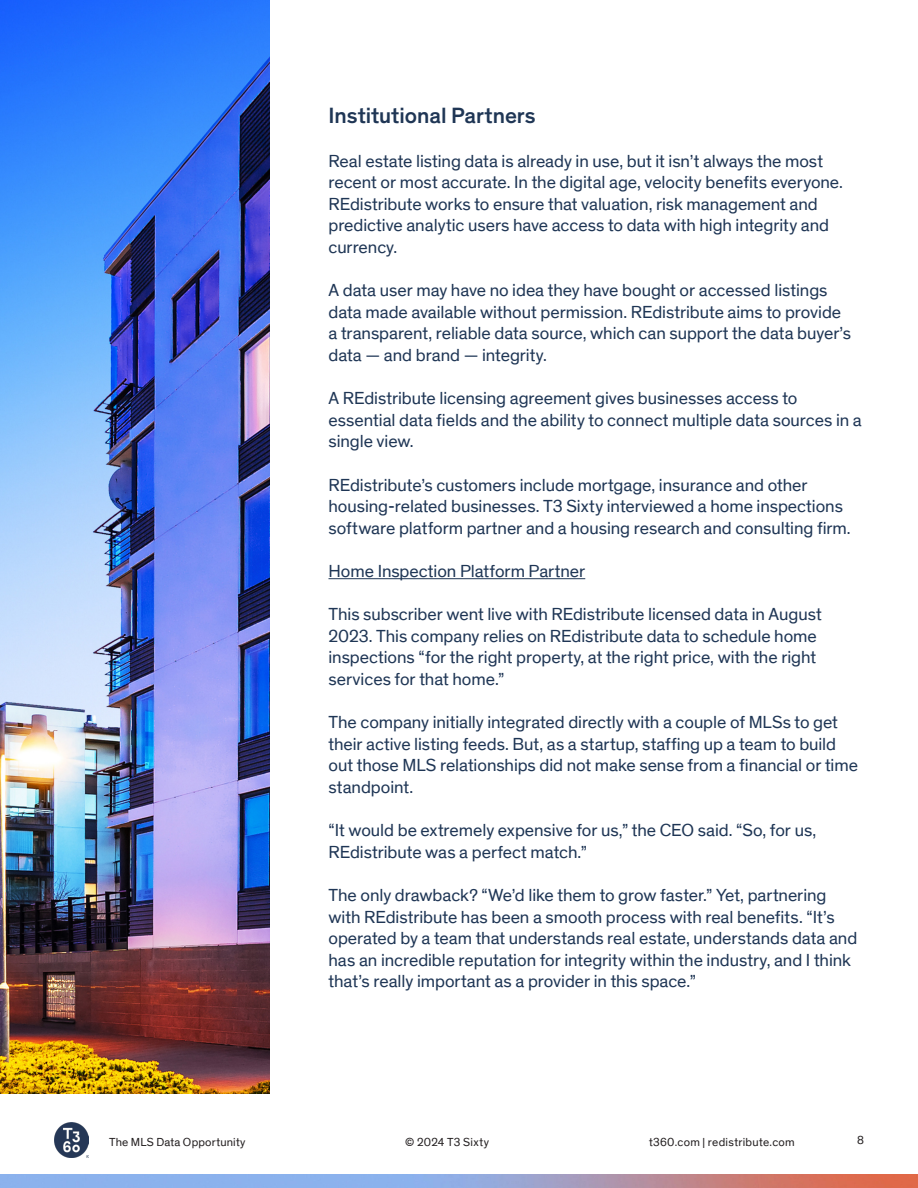
<style>
.page{position:relative;width:918px;height:1188px;background:#fff}
.page>*{position:absolute;margin:0;border:0;box-sizing:border-box;transform-origin:0 0}
.t1{font:500 22.5px "Theinhardt";letter-spacing:-.005em;color:#1f3655}
.t2{font:18px/21.6px "Theinhardt";letter-spacing:-.005em;color:#1f3655}
.t3{font:12px "Theinhardt";letter-spacing:.02em;color:#231f20}
</style>
<div class="page">
<img style="left:54px;top:1123px;width:35px;height:35px">
<hr style="left:328px;top:578px;width:257px;height:1px;background:#1f3655">
<img style="left:0;top:1174px;width:918px;height:14px">
<img style="left:0;top:0;width:269px;height:1094px">
<p class="t1" style="left:328px;top:102px;width:209px">Institutional Partners</p>
<p class="t2" style="left:328px;top:150px;width:516px">Real estate listing data is already in use, but it isn’t always the most recent or most accurate. In the digital age, velocity benefits everyone.<br>REdistribute works to ensure that valuation, risk management and predictive analytic users have access to data with high integrity and currency.</p>
<p class="t2" style="left:328px;top:280px;width:524px">A data user may have no idea they have bought or accessed listings data made available without permission. REdistribute aims to provide a transparent, reliable data source, which can support the data buyer’s data — and brand — integrity.</p>
<p class="t2" style="left:328px;top:388px;width:535px">A REdistribute licensing agreement gives businesses access to essential data fields and the ability to connect multiple data sources in a single view.</p>
<p class="t2" style="left:328px;top:474px;width:524px">REdistribute’s customers include mortgage, insurance and other housing-related businesses. T3 Sixty interviewed a home inspections software platform partner and a housing research and consulting firm.</p>
<p class="t2" style="left:328px;top:561px;width:258px">Home Inspection Platform Partner</p>
<p class="t2" style="left:328px;top:604px;width:495px">This subscriber went live with REdistribute licensed data in August 2023. This company relies on REdistribute data to schedule home inspections “for the right property, at the right price, with the right services for that home.”</p>
<p class="t2" style="left:328px;top:712px;width:531px">The company initially integrated directly with a couple of MLSs to get their active listing feeds. But, as a startup, staffing up a team to build out those MLS relationships did not make sense from a financial or time standpoint.</p>
<p class="t2" style="left:328px;top:820px;width:489px">“It would be extremely expensive for us,” the CEO said. “So, for us,<br>REdistribute was a perfect match.”</p>
<p class="t2" style="left:328px;top:885px;width:530px">The only drawback? “We’d like them to grow faster.” Yet, partnering with REdistribute has been a smooth process with real benefits. “It’s operated by a team that understands real estate, understands data and has an incredible reputation for integrity within the industry, and I think that’s really important as a provider in this space.”</p>
<p class="t3" style="left:109px;top:1135px;width:138px">The MLS Data Opportunity</p>
<p class="t3" style="left:405px;top:1135px;width:85px">© 2024 T3 Sixty</p>
<p class="t3" style="left:649px;top:1135px;width:147px">t360.com | redistribute.com</p>
<p class="t3" style="left:857px;top:1133px;width:8px">8</p>
</div>
